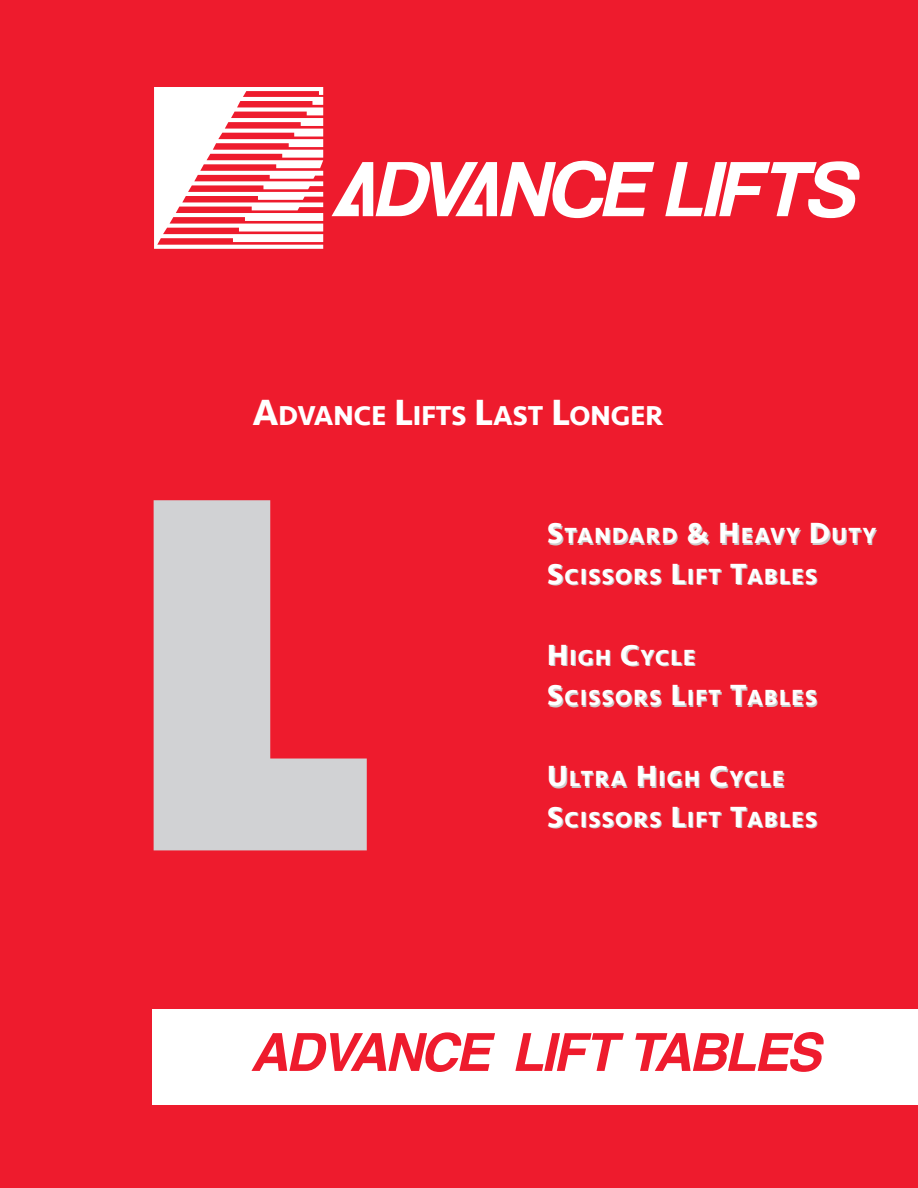
<style>
.page{position:relative;width:918px;height:1188px;background:#ee1b2d}
.page>*{position:absolute;margin:0;border:0;box-sizing:border-box;transform-origin:0 0}
.t1{font:525px "Phosphate Solid";color:#d1d2d4}
.t2{font:italic 700 52.5px "Helvetica";letter-spacing:-.05em;color:#ee1b2d}
.t3{font:700 28.2px "Seravek";color:#fff}
.t4{font:700 22.5px/40.5px "Seravek";letter-spacing:.065em;color:#fff}
.s1{font-size:37.5px}
.s2{font-size:30px}
</style>
<div class="page">
<svg style="left:665px;top:161px;width:195px;height:57px"></svg>
<svg style="left:154px;top:87px;width:169px;height:162px"></svg>
<svg style="left:332px;top:161px;width:322px;height:57px"></svg>
<div style="left:153px;top:1009px;width:765px;height:96px;background:#fff"></div>
<p class="t3" style="left:252px;top:399px;width:412px"><span class="s1">A</span>DVANCE <span class="s1">L</span>IFTS <span class="s1">L</span>AST <span class="s1">L</span>ONGER</p>
<h1 class="t1" style="left:135px;top:357px;width:233px">L</h1>
<p class="t4" style="left:547px;top:516px;width:331px"><span class="s2">S</span>TANDARD <span class="s2">&amp; H</span>EAVY <span class="s2">D</span>UTY<br><span class="s2">S</span>CISSORS <span class="s2">L</span>IFT <span class="s2">T</span>ABLES</p>
<p class="t4" style="left:547px;top:638px;width:271px"><span class="s2">H</span>IGH <span class="s2">C</span>YCLE<br><span class="s2">S</span>CISSORS <span class="s2">L</span>IFT <span class="s2">T</span>ABLES</p>
<p class="t4" style="left:547px;top:759px;width:271px"><span class="s2">U</span>LTRA <span class="s2">H</span>IGH <span class="s2">C</span>YCLE<br><span class="s2">S</span>CISSORS <span class="s2">L</span>IFT <span class="s2">T</span>ABLES</p>
<h2 class="t2" style="left:250px;top:1030px;width:572px">ADVANCE LIFT TABLES</h2>
</div>
